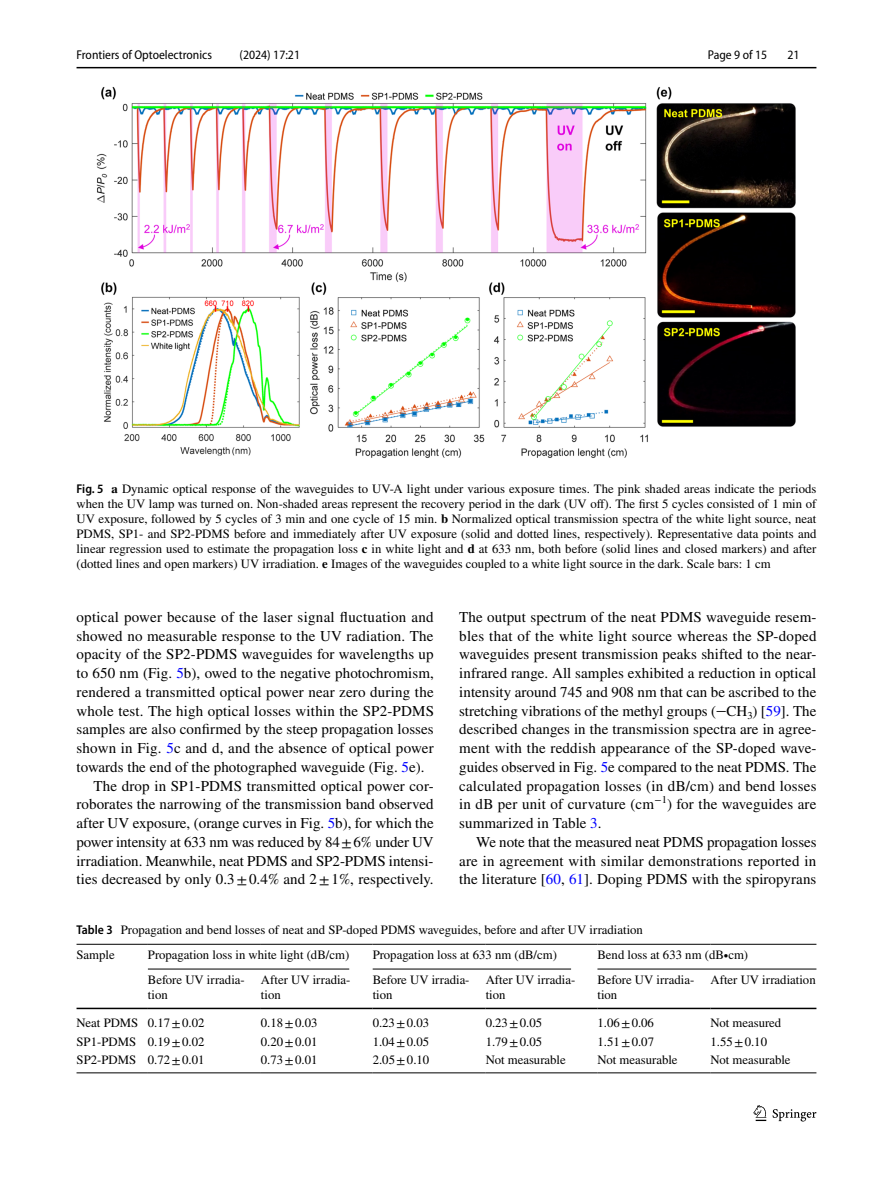
<style>
.page{position:relative;width:893px;height:1187px;background:#fff}
.page>*{position:absolute;margin:0;border:0;box-sizing:border-box;transform-origin:0 0}
.t1{font:15px/18.8px "STIX";letter-spacing:.005em;color:#000;text-align:justify}
.t2{font:12.75px/15px "STIX";color:#000}
.t3{font:semi-condensed 12.75px "Myriad Pro";color:#000}
.s1{font-family:"Myriad Pro";font-weight:600;font-stretch:semi-condensed}
.s2{font-weight:700}
.s3{color:#00f}
.s4{font-family:"Code 2000"}
</style>
<div class="page">
<hr style="left:77px;top:67px;width:739px;height:1px;background:#000">
<svg style="left:753px;top:1105px;width:13px;height:15px"></svg>
<svg style="left:773px;top:1109px;width:43px;height:12px"></svg>
<img style="left:96px;top:87px;width:700px;height:371px">
<hr style="left:77px;top:943px;width:71px;height:1px;background:#000">
<hr style="left:77px;top:1007px;width:71px;height:2px;background:#000">
<hr style="left:148px;top:943px;width:113px;height:1px;background:#000">
<hr style="left:261px;top:943px;width:112px;height:1px;background:#000">
<hr style="left:373px;top:943px;width:113px;height:1px;background:#000">
<hr style="left:486px;top:943px;width:111px;height:1px;background:#000">
<hr style="left:597px;top:943px;width:113px;height:1px;background:#000">
<hr style="left:710px;top:943px;width:106px;height:1px;background:#000">
<hr style="left:148px;top:1007px;width:113px;height:2px;background:#000">
<hr style="left:261px;top:1007px;width:112px;height:2px;background:#000">
<hr style="left:373px;top:1007px;width:113px;height:2px;background:#000">
<hr style="left:486px;top:1007px;width:111px;height:2px;background:#000">
<hr style="left:597px;top:1007px;width:113px;height:2px;background:#000">
<hr style="left:710px;top:1007px;width:106px;height:2px;background:#000">
<hr style="left:77px;top:1072px;width:71px;height:1px;background:#000">
<hr style="left:148px;top:1072px;width:113px;height:1px;background:#000">
<hr style="left:261px;top:1072px;width:112px;height:1px;background:#000">
<hr style="left:373px;top:1072px;width:113px;height:1px;background:#000">
<hr style="left:486px;top:1072px;width:111px;height:1px;background:#000">
<hr style="left:597px;top:1072px;width:113px;height:1px;background:#000">
<hr style="left:710px;top:1072px;width:106px;height:1px;background:#000">
<hr style="left:148px;top:968px;width:201px;height:1px;background:#000">
<hr style="left:373px;top:968px;width:198px;height:1px;background:#000">
<hr style="left:597px;top:968px;width:219px;height:1px;background:#000">
<p class="t3" style="left:77px;top:48px;width:137px">Frontiers of Optoelectronics</p>
<p class="t3" style="left:240px;top:48px;width:62px">(2024) 17:21</p>
<p class="t3" style="left:708px;top:48px;width:61px">Page 9 of 15</p>
<p class="t3" style="left:787px;top:48px;width:14px">21</p>
<p class="t2" style="left:77px;top:482px;width:741px;text-align:justify"><span class="s1">Fig. 5</span> <span class="s2">a</span> Dynamic optical response of the waveguides to UV-A light under various exposure times. The pink shaded areas indicate the periods when the UV lamp was turned on. Non-shaded areas represent the recovery period in the dark (UV off). The first 5 cycles consisted of 1 min of UV exposure, followed by 5 cycles of 3 min and one cycle of 15 min. <span class="s2">b</span> Normalized optical transmission spectra of the white light source, neat PDMS, SP1- and SP2-PDMS before and immediately after UV exposure (solid and dotted lines, respectively). Representative data points and linear regression used to estimate the propagation loss <span class="s2">c</span> in white light and <span class="s2">d</span> at 633 nm, both before (solid lines and closed markers) and after (dotted lines and open markers) UV irradiation. <span class="s2">e</span> Images of the waveguides coupled to a white light source in the dark. Scale bars: 1 cm</p>
<p class="t1" style="left:77px;top:608px;width:359px">optical power because of the laser signal fluctuation and</p>
<p class="t1" style="left:77px;top:627px;width:358px">showed no measurable response to the UV radiation. The</p>
<p class="t1" style="left:77px;top:646px;width:359px">opacity of the SP2-PDMS waveguides for wavelengths up</p>
<p class="t1" style="left:77px;top:664px;width:359px">to 650 nm (Fig. <span class="s3">5</span>b), owed to the negative photochromism,</p>
<p class="t1" style="left:77px;top:683px;width:359px">rendered a transmitted optical power near zero during the</p>
<p class="t1" style="left:77px;top:702px;width:359px">whole test. The high optical losses within the SP2-PDMS</p>
<p class="t1" style="left:77px;top:721px;width:359px">samples are also confirmed by the steep propagation losses</p>
<p class="t1" style="left:77px;top:739px;width:359px">shown in Fig. <span class="s3">5</span>c and d, and the absence of optical power</p>
<p class="t1" style="left:77px;top:758px;width:350px">towards the end of the photographed waveguide (Fig. <span class="s3">5</span>e).</p>
<p class="t1" style="left:94px;top:777px;width:342px">The drop in SP1-PDMS transmitted optical power cor-</p>
<p class="t1" style="left:77px;top:796px;width:359px">roborates the narrowing of the transmission band observed</p>
<p class="t1" style="left:77px;top:814px;width:359px">after UV exposure, (orange curves in Fig. <span class="s3">5</span>b), for which the</p>
<p class="t1" style="left:77px;top:833px;width:359px">power intensity at 633 nm was reduced by 84±6% under UV</p>
<p class="t1" style="left:77px;top:852px;width:358px">irradiation. Meanwhile, neat PDMS and SP2-PDMS intensi-</p>
<p class="t1" style="left:77px;top:871px;width:359px">ties decreased by only 0.3±0.4% and 2±1%, respectively.</p>
<p class="t1" style="left:459px;top:608px;width:359px">The output spectrum of the neat PDMS waveguide resem&shy;bles that of the white light source whereas the SP-doped waveguides present transmission peaks shifted to the near&shy;infrared range. All samples exhibited a reduction in optical intensity around 745 and 908 nm that can be ascribed to the stretching vibrations of the methyl groups (<span class="s4">‒</span>CH<sub>3</sub>) [<span class="s3">59</span>]. The described changes in the transmission spectra are in agree&shy;ment with the reddish appearance of the SP-doped wave&shy;guides observed in Fig. <span class="s3">5</span>e compared to the neat PDMS. The calculated propagation losses (in dB/cm) and bend losses in dB per unit of curvature (cm<sup>−1</sup>) for the waveguides are summarized in Table <span class="s3">3</span>.</p>
<p class="t1" style="left:459px;top:833px;width:359px;text-indent:17px">We note that the measured neat PDMS propagation losses are in agreement with similar demonstrations reported in the literature [<span class="s3">60</span>, <span class="s3">61</span>]. Doping PDMS with the spiropyrans</p>
<p class="t2" style="left:77px;top:917px;width:568px;line-height:25.5px"><span class="s1">Table 3</span> Propagation and bend losses of neat and SP-doped PDMS waveguides, before and after UV irradiation<br>Sample</p>
<p class="t2" style="left:148px;top:948px;width:203px">Propagation loss in white light (dB/cm)</p>
<p class="t2" style="left:373px;top:948px;width:186px">Propagation loss at 633 nm (dB/cm)</p>
<p class="t2" style="left:597px;top:948px;width:152px">Bend loss at 633 nm (dB∙cm)</p>
<p class="t2" style="left:148px;top:972px;width:98px">Before UV irradia&shy;tion</p>
<p class="t2" style="left:261px;top:972px;width:91px">After UV irradia&shy;tion</p>
<p class="t2" style="left:373px;top:972px;width:98px">Before UV irradia&shy;tion</p>
<p class="t2" style="left:486px;top:972px;width:91px">After UV irradia&shy;tion</p>
<p class="t2" style="left:597px;top:972px;width:98px">Before UV irradia&shy;tion</p>
<p class="t2" style="left:710px;top:972px;width:107px">After UV irradiation</p>
<p class="t2" style="left:77px;top:1015px;width:129px">Neat PDMS 0.17±0.02</p>
<p class="t2" style="left:261px;top:1015px;width:58px">0.18±0.03</p>
<p class="t2" style="left:373px;top:1015px;width:58px">0.23±0.03</p>
<p class="t2" style="left:486px;top:1015px;width:58px">0.23±0.05</p>
<p class="t2" style="left:597px;top:1015px;width:58px">1.06±0.06</p>
<p class="t2" style="left:710px;top:1015px;width:72px">Not measured</p>
<p class="t2" style="left:77px;top:1034px;width:129px">SP1-PDMS 0.19±0.02</p>
<p class="t2" style="left:261px;top:1034px;width:58px">0.20±0.01</p>
<p class="t2" style="left:373px;top:1034px;width:58px">1.04±0.05</p>
<p class="t2" style="left:486px;top:1034px;width:58px">1.79±0.05</p>
<p class="t2" style="left:597px;top:1034px;width:58px">1.51±0.07</p>
<p class="t2" style="left:710px;top:1034px;width:58px">1.55±0.10</p>
<p class="t2" style="left:77px;top:1053px;width:129px">SP2-PDMS 0.72±0.01</p>
<p class="t2" style="left:261px;top:1053px;width:58px">0.73±0.01</p>
<p class="t2" style="left:373px;top:1053px;width:58px">2.05±0.10</p>
<p class="t2" style="left:486px;top:1053px;width:82px">Not measurable</p>
<p class="t2" style="left:597px;top:1053px;width:82px">Not measurable</p>
<p class="t2" style="left:710px;top:1053px;width:82px">Not measurable</p>
</div>
